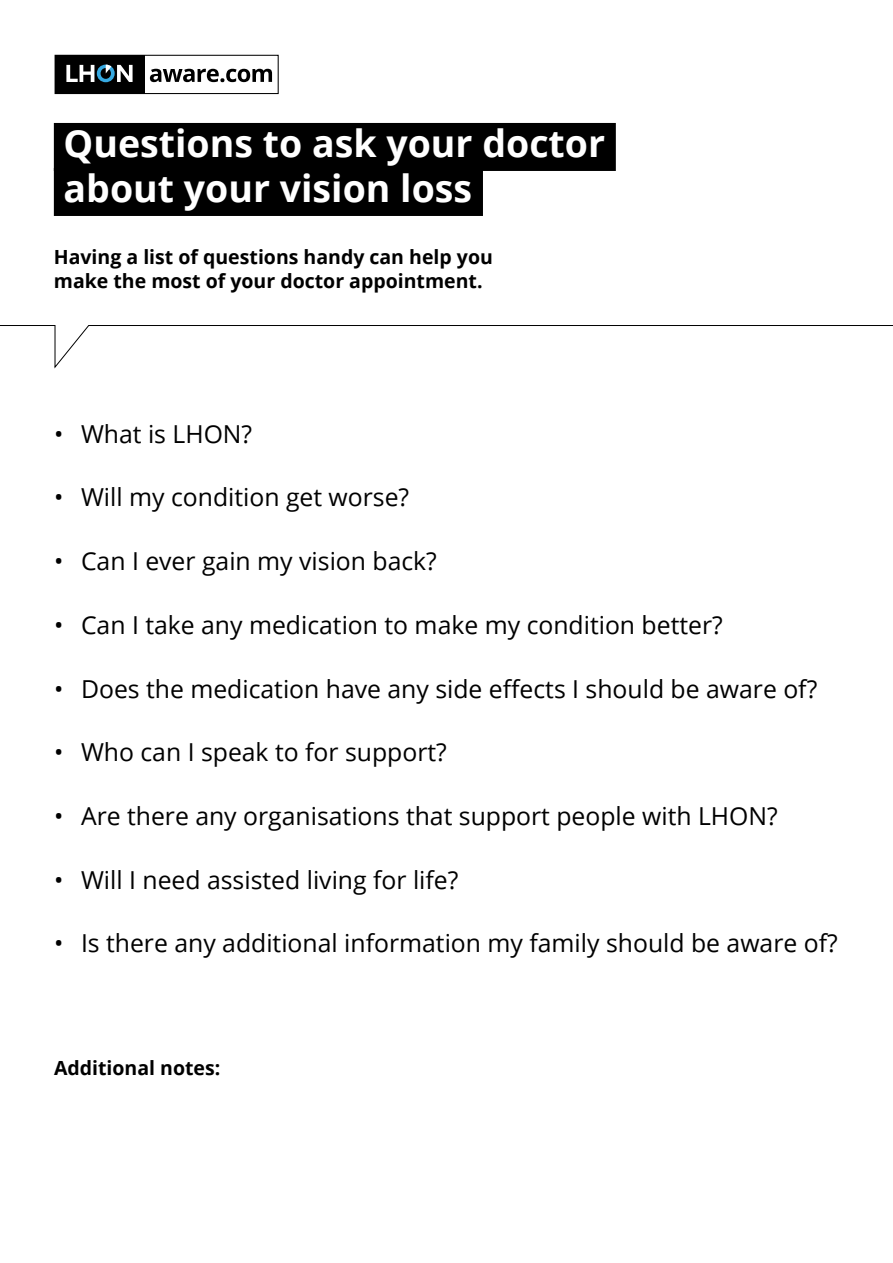
<style>
.page{position:relative;width:893px;height:1263px;background:#fff}
.page>*{position:absolute;margin:0;border:0;box-sizing:border-box;transform-origin:0 0}
.t1{font:700 37.5px/45px "Open Sans";color:#fff}
.t2{font:24.75px "Open Sans";color:#000}
.t3{font:700 19.5px/23.4px "Open Sans";color:#000}
</style>
<div class="page">
<div style="left:55px;top:55px;width:224px;height:39px;border:1px solid #000"></div>
<div style="left:55px;top:55px;width:89px;height:39px;background:#000"></div>
<svg style="left:150px;top:69px;width:122px;height:13px"></svg>
<svg style="left:66px;top:65px;width:67px;height:17px"></svg>
<div style="left:54px;top:123px;width:562px;height:48px;background:#000"></div>
<div style="left:54px;top:168px;width:429px;height:48px;background:#000"></div>
<svg style="left:0;top:325px;width:893px;height:44px"></svg>
<h1 class="t1" style="left:64px;top:120px;width:543px">Questions to ask your doctor about your vision loss</h1>
<p class="t3" style="left:54px;top:245px;width:440px">Having a list of questions handy can help you make the most of your doctor appointment.</p>
<p class="t2" style="left:54px;top:417px;width:200px">• What is LHON?</p>
<p class="t2" style="left:54px;top:480px;width:357px">• Will my condition get worse?</p>
<p class="t2" style="left:54px;top:544px;width:384px">• Can I ever gain my vision back?</p>
<p class="t2" style="left:54px;top:608px;width:670px">• Can I take any medication to make my condition better?</p>
<p class="t2" style="left:54px;top:672px;width:765px">• Does the medication have any side effects I should be aware of?</p>
<p class="t2" style="left:54px;top:735px;width:394px">• Who can I speak to for support?</p>
<p class="t2" style="left:54px;top:799px;width:725px">• Are there any organisations that support people with LHON?</p>
<p class="t2" style="left:54px;top:863px;width:406px">• Will I need assisted living for life?</p>
<p class="t2" style="left:54px;top:926px;width:785px">• Is there any additional information my family should be aware of?</p>
<p class="t3" style="left:54px;top:1055px;width:168px">Additional notes:</p>
</div>
